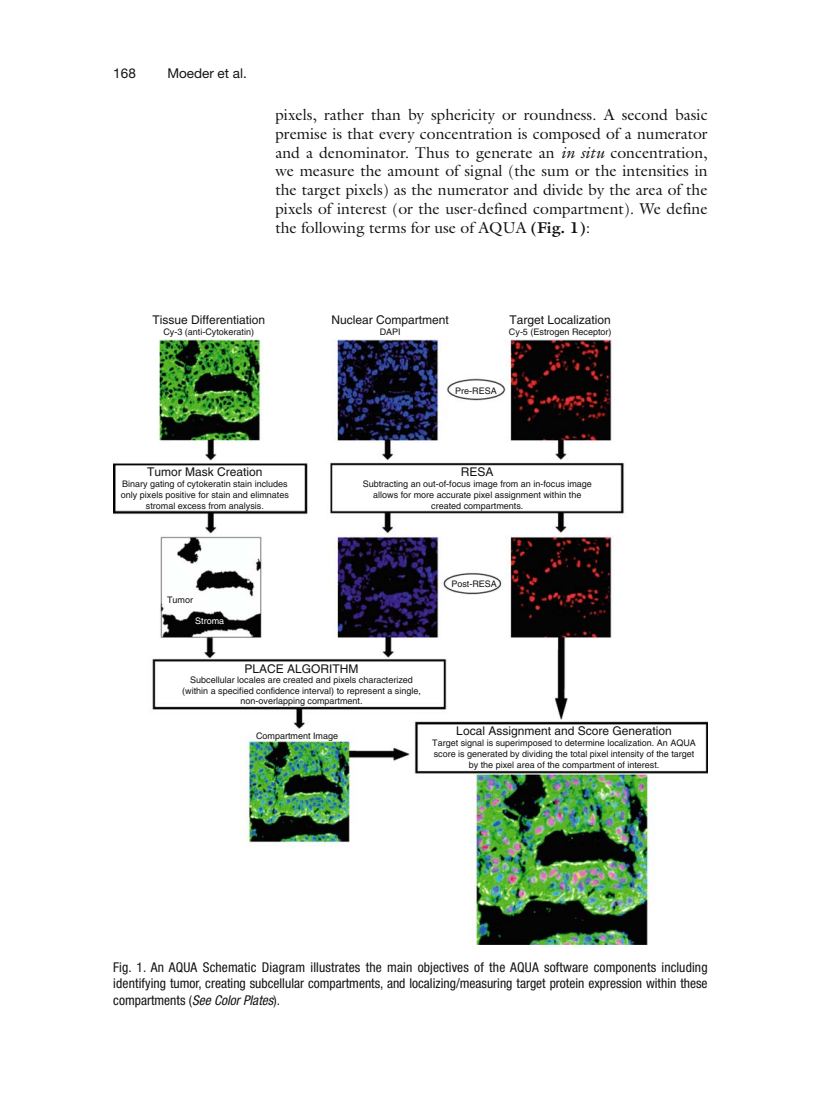
<style>
.page{position:relative;width:821px;height:1106px;background:#fff}
.page>*{position:absolute;margin:0;border:0;box-sizing:border-box;transform-origin:0 0}
.t1{font:15.75px/18.8px "Galliard";color:#131413;text-align:justify}
.t2{font:condensed 13.5px/16.5px "Helvetica Neue";color:#131413;text-align:justify}
.t3{font:13.5px "Helvetica Neue";color:#131413}
.t4{font:12px "Helvetica";color:#131413}
.t5{font:9px/10.8px "Helvetica";color:#131413;text-align:center}
.t6{font:9px "Helvetica";color:#fff}
.s1{font-style:italic}
.s2{font-weight:700}
</style>
<div class="page">
<img style="left:113px;top:340px;width:594px;height:604px">
<h2 class="t3" style="left:113px;top:68px;width:24px">168</h2>
<h2 class="t3" style="left:167px;top:68px;width:81px">Moeder et al.</h2>
<p class="t1" style="left:275px;top:107px;width:434px">pixels, rather than by sphericity or roundness. A second basic premise is that every concentration is composed of a numerator and a denominator. Thus to generate an <span class="s1">in situ</span> concentration, we measure the amount of signal (the sum or the intensities in the target pixels) as the numerator and divide by the area of the pixels of interest (or the user-defined compartment). We define the following terms for use of AQUA <span class="s2">(Fig. 1 )</span>:</p>
<h3 class="t4" style="left:152px;top:315px;width:114px">Tissue Differentiation</h3>
<p class="t5" style="left:163px;top:327px;width:92px">Cy-3 (anti-Cytokeratin)</p>
<h3 class="t4" style="left:331px;top:315px;width:119px">Nuclear Compartment</h3>
<p class="t5" style="left:380px;top:327px;width:23px">DAPI</p>
<h3 class="t4" style="left:509px;top:315px;width:103px">Target Localization</h3>
<p class="t5" style="left:509px;top:327px;width:104px">Cy-5 (Estrogen Receptor)</p>
<p class="t5" style="left:455px;top:386px;width:43px">Pre-RESA</p>
<h3 class="t4" style="left:147px;top:468px;width:117px">Tumor Mask Creation</h3>
<p class="t5" style="left:121px;top:479px;width:170px">Binary gating of cytokeratin stain includes only pixels positive for stain and elimnates stromal excess from analysis.</p>
<p class="t5" style="left:167px;top:595px;width:28px">Tumor</p>
<p class="t6" style="left:195px;top:618px;width:31px">Stroma</p>
<h3 class="t4" style="left:461px;top:468px;width:34px">RESA</h3>
<p class="t5" style="left:363px;top:479px;width:231px">Subtracting an out-of-focus image from an in-focus image allows for more accurate pixel assignment within the created compartments.</p>
<p class="t5" style="left:451px;top:579px;width:47px">Post-RESA</p>
<h3 class="t4" style="left:244px;top:664px;width:116px">PLACE ALGORITHM</h3>
<p class="t5" style="left:182px;top:675px;width:240px">Subcellular locales are created and pixels characterized (within a specified confidence interval) to represent a single, non-overlapping compartment.</p>
<p class="t5" style="left:256px;top:731px;width:84px">Compartment Image</p>
<h3 class="t4" style="left:456px;top:726px;width:217px">Local Assignment and Score Generation</h3>
<p class="t5" style="left:432px;top:738px;width:265px">Target signal is superimposed to determine localization. An AQUA score is generated by dividing the total pixel intensity of the target by the pixel area of the compartment of interest.</p>
<p class="t2" style="left:113px;top:960px;width:596px">Fig. 1. An AQUA Schematic Diagram illustrates the main objectives of the AQUA software components including identifying tumor, creating subcellular compartments, and localizing/measuring target protein expression within these compartments (<span class="s1">See Color Plates</span>).</p>
</div>
